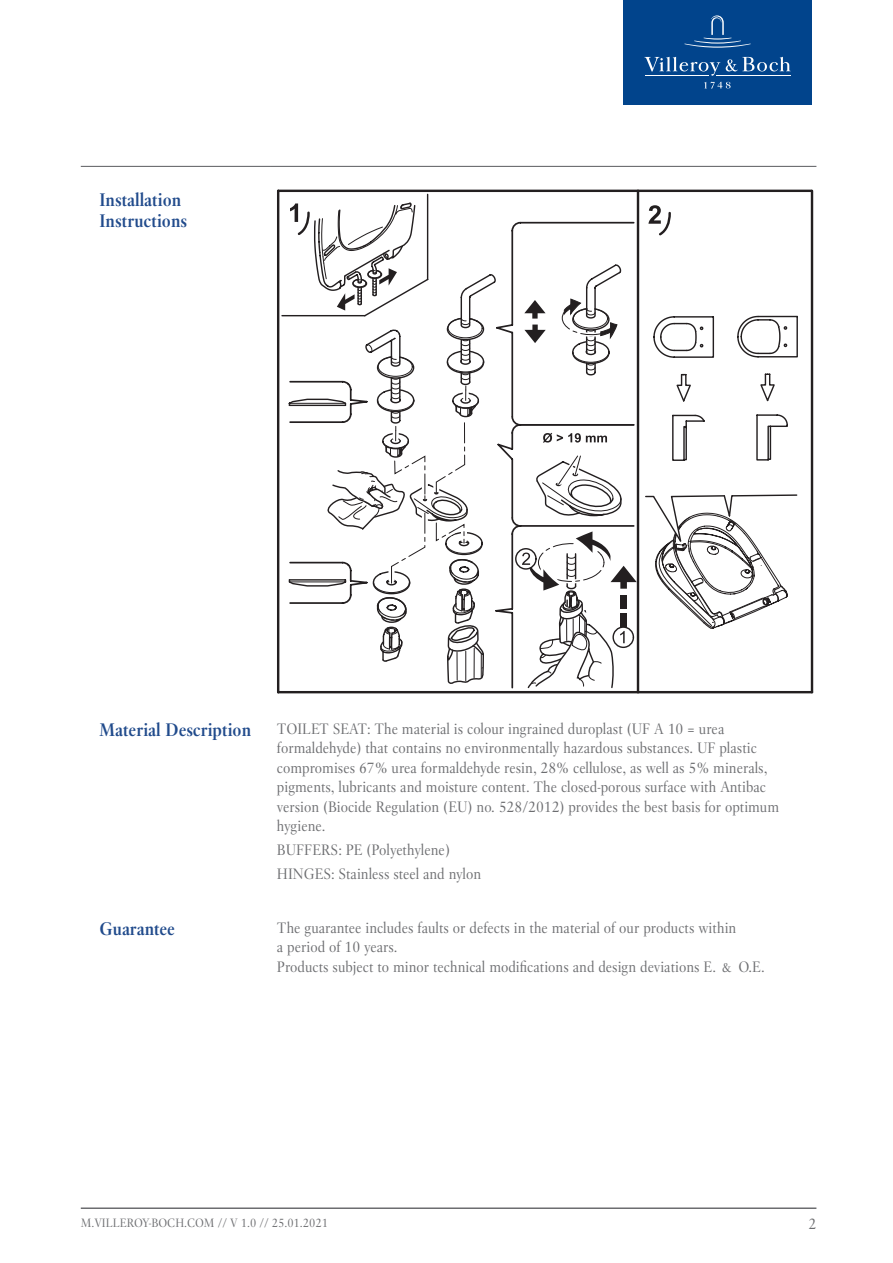
<style>
.page{position:relative;width:893px;height:1263px;background:#fff}
.page>*{position:absolute;margin:0;border:0;box-sizing:border-box;transform-origin:0 0}
.t1{font:700 18px/21.6px "Villeroy Boch";color:#214b8c}
.t2{font:15px/19.5px "Villeroy Boch";color:#6c6d70}
.t3{font:12px "Villeroy Boch";color:#6c6d70}
</style>
<div class="page">
<hr style="left:81px;top:1207px;width:735px;height:2px;background:#6c6d70">
<div style="left:623px;top:0;width:189px;height:104px;background:#01448c"></div>
<svg style="left:684px;top:15px;width:67px;height:33px"></svg>
<svg style="left:704px;top:82px;width:27px;height:7px"></svg>
<hr style="left:716px;top:75px;width:75px;height:1px;background:#fff">
<svg style="left:644px;top:57px;width:76px;height:19px"></svg>
<svg style="left:726px;top:57px;width:65px;height:14px"></svg>
<hr style="left:81px;top:166px;width:190px;height:1px;background:#6c6d70">
<hr style="left:271px;top:166px;width:545px;height:1px;background:#6c6d70">
<hr style="left:277px;top:191px;width:2px;height:501px;background:#231f20">
<hr style="left:637px;top:191px;width:2px;height:501px;background:#231f20">
<hr style="left:278px;top:691px;width:534px;height:2px;background:#231f20">
<hr style="left:278px;top:190px;width:533px;height:2px;background:#231f20">
<hr style="left:811px;top:191px;width:2px;height:501px;background:#231f20">
<svg style="left:653px;top:315px;width:145px;height:146px"></svg>
<svg style="left:645px;top:494px;width:153px;height:135px"></svg>
<svg style="left:281px;top:193px;width:356px;height:497px"></svg>
<svg style="left:648px;top:205px;width:23px;height:31px"></svg>
<p class="t1" style="left:100px;top:189px;width:89px">Installation<br>Instructions</p>
<p class="t1" style="left:100px;top:719px;width:153px">Material Description</p>
<p class="t2" style="left:277px;top:719px;width:504px">TOILET SEAT: The material is colour ingrained duroplast (UF A 10 = urea formaldehyde) that contains no environmentally hazardous substances. UF plastic compromises 67% urea formaldehyde resin, 28% cellulose, as well as 5% minerals, pigments, lubricants and moisture content. The closed-porous surface with Antibac version (Biocide Regulation (EU) no. 528/2012) provides the best basis for optimum hygiene.</p>
<p class="t2" style="left:277px;top:838px;width:206px;line-height:23.7px">BUFFERS: PE (Polyethylene)<br>HINGES: Stainless steel and nylon</p>
<p class="t1" style="left:100px;top:918px;width:77px">Guarantee</p>
<p class="t2" style="left:277px;top:918px;width:489px">The guarantee includes faults or defects in the material of our products within<br>a period of 10 years.<br>Products subject to minor technical modifications and design deviations E. &amp; O.E.</p>
<p class="t3" style="left:81px;top:1215px;width:249px">M.VILLEROY-BOCH.COM // V 1.0 // 25.01.2021</p>
<p class="t2" style="left:809px;top:1214px;width:9px">2</p>
</div>
